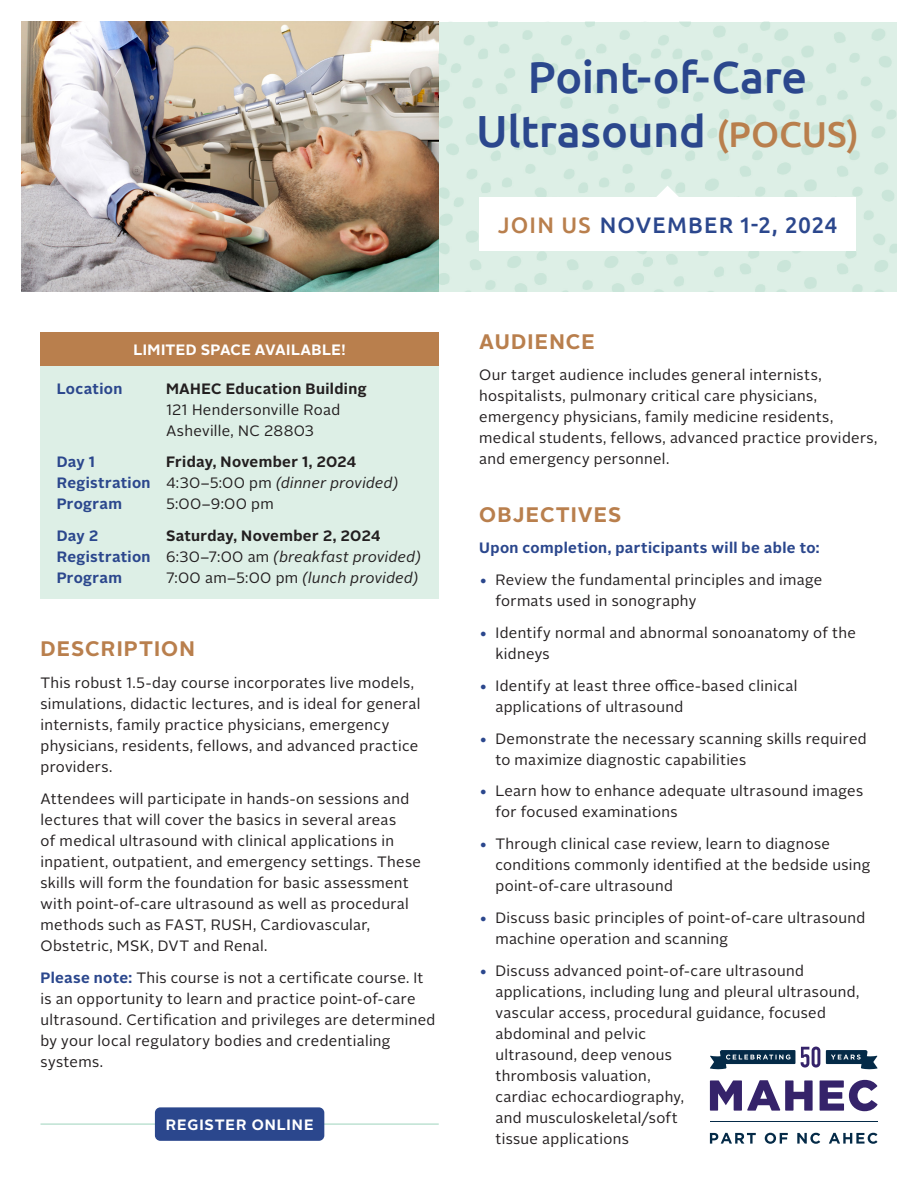
<style>
.page{position:relative;width:918px;height:1188px;background:#fff}
.page>*{position:absolute;margin:0;border:0;box-sizing:border-box;transform-origin:0 0}
.t1{font:500 45px/54px "Ubuntu";letter-spacing:-.01em;color:#2b478d;text-align:center}
.t2{font:500 22.5px "Ubuntu";letter-spacing:.055em;color:#2b478d}
.Heading{font:700 21px "Alright Sans";letter-spacing:.05em;color:#b97f4d}
.Paragraph{font:15px/21px "Alright Sans";letter-spacing:.025em;color:#231f20}
.Paragraph-2{font:italic 15px/21px "Alright Sans";letter-spacing:.015em;color:#231f20}
.Paragraph-3{font:700 15px/21px "Alright Sans";letter-spacing:.02em;color:#2b478d}
.Paragraph__justified{font:700 15px "Alright Sans";letter-spacing:.025em;color:#2b478d}
.Paragraph-4{font:700 15px "Alright Sans";letter-spacing:.035em;color:#fff}
.Paragraph-5{font:700 15px "Alright Sans";letter-spacing:.06em;color:#fff}
.s1{font-weight:700}
.s2{font-style:italic}
.s3{font-weight:700;font-style:normal}
.s4{font-style:normal}
.s5{font-weight:700;color:#2b478d}
.s6{font-size:36px;color:#b97f4d}
.s7{color:#b97f4d}
</style>
<div class="page">
<img style="left:22px;top:22px;width:874px;height:270px">
<svg style="left:656px;top:186px;width:23px;height:11px"></svg>
<div style="left:479px;top:197px;width:377px;height:54px;background:#fff"></div>
<div style="left:40px;top:366px;width:399px;height:233px;background:#ddefe6"></div>
<div style="left:40px;top:332px;width:399px;height:34px;background:#b97f4d"></div>
<hr style="left:41px;top:1123px;width:398px;height:2px;background:#bee2d3">
<div style="left:155px;top:1107px;width:169px;height:34px;background:#2b478d;border-radius:5px"></div>
<hr style="left:710px;top:1122px;width:168px;height:1px;background:#042a47">
<svg style="left:710px;top:1133px;width:46px;height:11px"></svg>
<svg style="left:765px;top:1133px;width:23px;height:11px"></svg>
<svg style="left:797px;top:1133px;width:23px;height:11px"></svg>
<svg style="left:829px;top:1133px;width:48px;height:11px"></svg>
<svg style="left:710px;top:1080px;width:103px;height:31px"></svg>
<svg style="left:820px;top:1080px;width:58px;height:31px"></svg>
<svg style="left:801px;top:1047px;width:19px;height:21px"></svg>
<svg style="left:710px;top:1050px;width:85px;height:19px"></svg>
<svg style="left:826px;top:1050px;width:52px;height:19px"></svg>
<p class="Paragraph-4" style="left:134px;top:339px;width:214px">LIMITED SPACE AVAILABLE!</p>
<p class="Paragraph-3" style="left:57px;top:378px;width:67px">Location</p>
<p class="Paragraph-3" style="left:57px;top:452px;width:95px">Day 1<br>Registration<br>Program</p>
<p class="Paragraph-3" style="left:57px;top:526px;width:95px">Day 2<br>Registration<br>Program</p>
<p class="Paragraph" style="left:166px;top:378px;width:202px"><span class="s1">MAHEC Education Building<br></span>121 Hendersonville Road<br>Asheville, NC 28803</p>
<p class="Paragraph" style="left:166px;top:452px;width:234px"><span class="s1">Friday, November 1, 2024<br></span>4:30–5:00 pm <span class="s2">(dinner provided)<br></span>5:00–9:00 pm</p>
<p class="Paragraph-2" style="left:166px;top:526px;width:257px"><span class="s3">Saturday, November 2, 2024<br></span><span class="s4">6:30–7:00 am</span> (breakfast provided)<br><span class="s4">7:00 am–5:00 pm</span> (lunch provided)</p>
<p class="Heading" style="left:40px;top:634px;width:156px">DESCRIPTION</p>
<p class="Paragraph" style="left:40px;top:673px;width:382px">This robust 1.5-day course incorporates live models, simulations, didactic lectures, and is ideal for general internists, family practice physicians, emergency physicians, residents, fellows, and advanced practice providers.</p>
<p class="Paragraph" style="left:40px;top:789px;width:382px">Attendees will participate in hands-on sessions and lectures that will cover the basics in several areas<br>of medical ultrasound with clinical applications in inpatient, outpatient, and emergency settings. These skills will form the foundation for basic assessment with point-of-care ultrasound as well as procedural methods such as FAST, RUSH, Cardiovascular, Obstetric, MSK, DVT and Renal.</p>
<p class="Paragraph" style="left:40px;top:967px;width:396px"><span class="s5">Please note:</span> This course is not a certificate course. It is an opportunity to learn and practice point-of-care ultrasound. Certification and privileges are determined by your local regulatory bodies and credentialing systems.</p>
<p class="Paragraph-5" style="left:166px;top:1114px;width:149px">REGISTER ONLINE</p>
<p class="t1" style="left:476px;top:48px;width:385px">Point-of-Care<br>Ultrasound <span class="s6">(POCUS)</span></p>
<p class="t2" style="left:498px;top:211px;width:340px"><span class="s7">JOIN US</span> NOVEMBER 1-2, 2024</p>
<p class="Heading" style="left:479px;top:327px;width:117px">AUDIENCE</p>
<p class="Paragraph" style="left:479px;top:365px;width:400px">Our target audience includes general internists, hospitalists, pulmonary critical care physicians, emergency physicians, family medicine residents, medical students, fellows, advanced practice providers, and emergency personnel.</p>
<p class="Heading" style="left:479px;top:500px;width:144px">OBJECTIVES</p>
<p class="Paragraph__justified" style="left:479px;top:538px;width:342px">Upon completion, participants will be able to:</p>
<p class="Paragraph" style="left:495px;top:570px;width:328px;text-indent:-16px"><span class="s5">•</span> Review the fundamental principles and image formats used in sonography</p>
<p class="Paragraph" style="left:495px;top:623px;width:362px;text-indent:-16px"><span class="s5">•</span> Identify normal and abnormal sonoanatomy of the kidneys</p>
<p class="Paragraph" style="left:495px;top:675px;width:304px;text-indent:-16px"><span class="s5">•</span> Identify at least three office-based clinical applications of ultrasound</p>
<p class="Paragraph" style="left:495px;top:728px;width:373px;text-indent:-16px"><span class="s5">•</span> Demonstrate the necessary scanning skills required to maximize diagnostic capabilities</p>
<p class="Paragraph" style="left:495px;top:781px;width:369px;text-indent:-16px"><span class="s5">•</span> Learn how to enhance adequate ultrasound images for focused examinations</p>
<p class="Paragraph" style="left:495px;top:834px;width:377px;text-indent:-16px"><span class="s5">•</span> Through clinical case review, learn to diagnose conditions commonly identified at the bedside using point-of-care ultrasound</p>
<p class="Paragraph" style="left:495px;top:908px;width:372px;text-indent:-16px"><span class="s5">•</span> Discuss basic principles of point-of-care ultrasound machine operation and scanning</p>
<p class="Paragraph" style="left:495px;top:960px;width:365px;text-indent:-16px"><span class="s5">•</span> Discuss advanced point-of-care ultrasound applications, including lung and pleural ultrasound, vascular access, procedural guidance, focused abdominal and pelvic<br>ultrasound, deep venous<br>thrombosis valuation,<br>cardiac echocardiography,<br>and musculoskeletal/soft<br>tissue applications</p>
</div>
